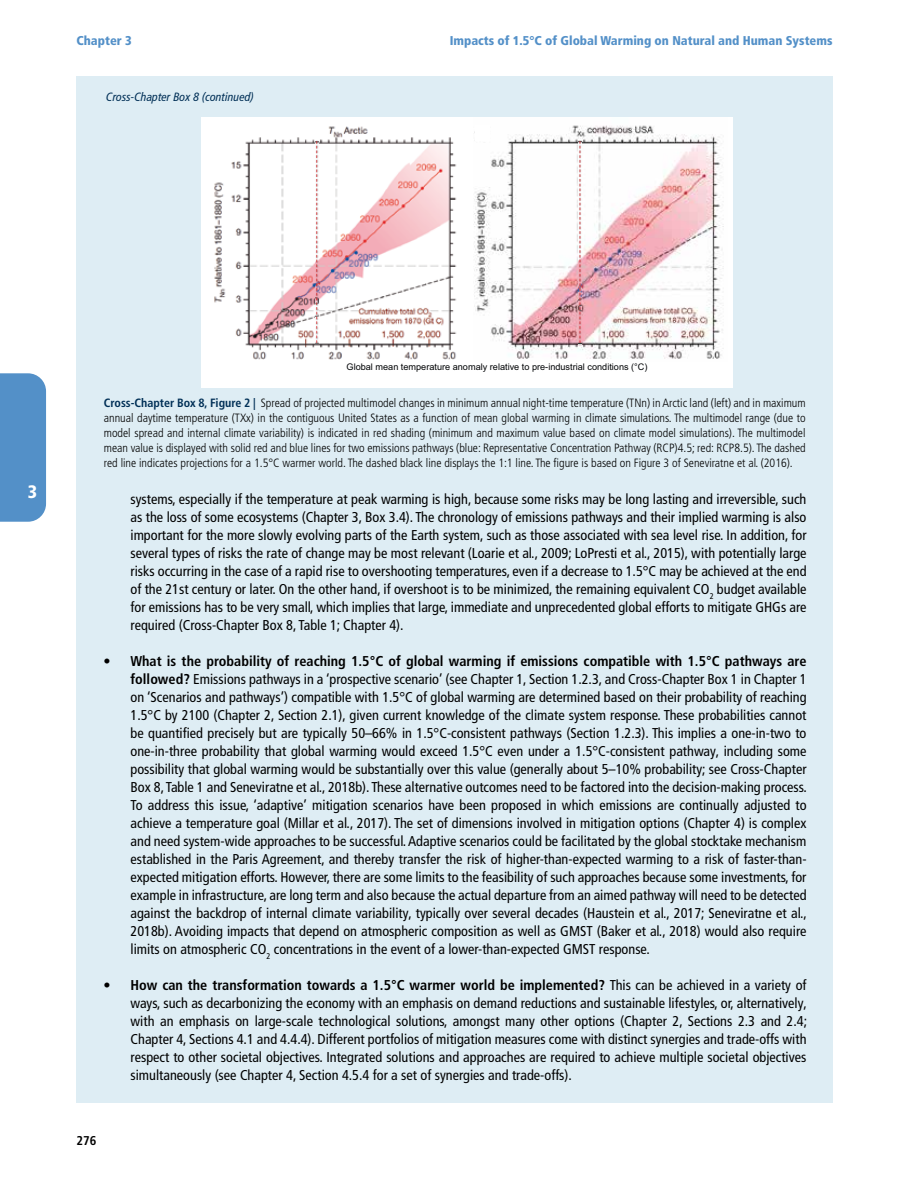
<style>
.page{position:relative;width:918px;height:1188px;background:#fff}
.page>*{position:absolute;margin:0;border:0;box-sizing:border-box;transform-origin:0 0}
.t1{font:900 condensed 18px "Frutiger LT Pro";color:#fff}
.t2{font:condensed 14.25px/18px "Frutiger LT Pro";color:#000;text-align:justify}
.t3{font:900 condensed 12.75px "Frutiger LT Pro";color:#5390c8}
.t4{font:700 condensed 12.75px "Frutiger LT Pro";color:#000}
.t5{font:300 condensed 12px/15px "Frutiger LT Pro";color:#000;text-align:justify}
.t6{font:italic condensed 12px "Frutiger LT Pro";color:#002f56}
.t7{font:9.15px "Arial";color:#010305}
.s1{font-weight:700;color:#002f56}
.s2{font-weight:700}
</style>
<div class="page">
<div style="left:0;top:373px;width:46px;height:149px;background:#5390c8"></div>
<div style="left:77px;top:77px;width:756px;height:1026px;background:#deedf4"></div>
<div style="left:201px;top:117px;width:531px;height:270px;background:#fff"></div>
<img style="left:214px;top:126px;width:243px;height:234px">
<img style="left:474px;top:125px;width:250px;height:234px">
<div style="left:210px;top:121px;width:15px;height:16px;background:#fff"></div>
<div style="left:475px;top:125px;width:15px;height:16px;background:#fff"></div>
<img style="left:315px;top:140px;width:3px;height:205px">
<svg style="left:316px;top:141px;width:1px;height:202px"></svg>
<img style="left:579px;top:140px;width:2px;height:205px">
<svg style="left:580px;top:141px;width:1px;height:202px"></svg>
<p class="t3" style="left:77px;top:33px;width:57px">Chapter 3</p>
<p class="t3" style="left:450px;top:33px;width:384px">Impacts of 1.5°C of Global Warming on Natural and Human Systems</p>
<p class="t6" style="left:106px;top:90px;width:149px">Cross-Chapter Box 8 (continued)</p>
<p class="t1" style="left:28px;top:481px;width:11px">3</p>
<p class="t7" style="left:347px;top:360px;width:302px">Global mean temperature anomaly relative to pre-industrial conditions (°C)</p>
<p class="t5" style="left:104px;top:395px;width:703px"><span class="s1">Cross-Chapter Box 8, Figure 2 |</span> Spread of projected multimodel changes in minimum annual night-time temperature (TNn) in Arctic land (left) and in maximum annual daytime temperature (TXx) in the contiguous United States as a function of mean global warming in climate simulations. The multimodel range (due to model spread and internal climate variability) is indicated in red shading (minimum and maximum value based on climate model simulations). The multimodel mean value is displayed with solid red and blue lines for two emissions pathways (blue: Representative Concentration Pathway (RCP)4.5; red: RCP8.5). The dashed red line indicates projections for a 1.5°C warmer world. The dashed black line displays the 1:1 line. The figure is based on Figure 3 of Seneviratne et al. (2016).</p>
<p class="t2" style="left:131px;top:490px;width:678px">systems, especially if the temperature at peak warming is high, because some risks may be long lasting and irreversible, such as the loss of some ecosystems (Chapter 3, Box 3.4). The chronology of emissions pathways and their implied warming is also important for the more slowly evolving parts of the Earth system, such as those associated with sea level rise. In addition, for several types of risks the rate of change may be most relevant (Loarie et al., 2009; LoPresti et al., 2015), with potentially large risks occurring in the case of a rapid rise to overshooting temperatures, even if a decrease to 1.5°C may be achieved at the end of the 21st century or later. On the other hand, if overshoot is to be minimized, the remaining equivalent CO<sub>2</sub> budget available for emissions has to be very small, which implies that large, immediate and unprecedented global efforts to mitigate GHGs are required (Cross-Chapter Box 8, Table 1; Chapter 4).</p>
<p class="t2" style="left:131px;top:652px;width:678px;text-indent:-27px">• <span class="s2">What is the probability of reaching 1.5°C of global warming if emissions compatible with 1.5°C pathways are followed?</span> Emissions pathways in a ‘prospective scenario’ (see Chapter 1, Section 1.2.3, and Cross-Chapter Box 1 in Chapter 1 on ‘Scenarios and pathways’) compatible with 1.5°C of global warming are determined based on their probability of reaching 1.5°C by 2100 (Chapter 2, Section 2.1), given current knowledge of the climate system response. These probabilities cannot be quantified precisely but are typically 50–66% in 1.5°C-consistent pathways (Section 1.2.3). This implies a one-in-two to one-in-three probability that global warming would exceed 1.5°C even under a 1.5°C-consistent pathway, including some possibility that global warming would be substantially over this value (generally about 5–10% probability; see Cross-Chapter Box 8, Table 1 and Seneviratne et al., 2018b). These alternative outcomes need to be factored into the decision-making process.<br>To address this issue, ‘adaptive’ mitigation scenarios have been proposed in which emissions are continually adjusted to achieve a temperature goal (Millar et al., 2017). The set of dimensions involved in mitigation options (Chapter 4) is complex and need system-wide approaches to be successful. Adaptive scenarios could be facilitated by the global stocktake mechanism established in the Paris Agreement, and thereby transfer the risk of higher-than-expected warming to a risk of faster-than&shy;expected mitigation efforts. However, there are some limits to the feasibility of such approaches because some investments, for example in infrastructure, are long term and also because the actual departure from an aimed pathway will need to be detected against the backdrop of internal climate variability, typically over several decades (Haustein et al., 2017; Seneviratne et al., 2018b). Avoiding impacts that depend on atmospheric composition as well as GMST (Baker et al., 2018) would also require limits on atmospheric CO<sub>2</sub> concentrations in the event of a lower-than-expected GMST response.</p>
<p class="t2" style="left:131px;top:976px;width:678px;text-indent:-27px">• <span class="s2">How can the transformation towards a 1.5°C warmer world be implemented?</span> This can be achieved in a variety of ways, such as decarbonizing the economy with an emphasis on demand reductions and sustainable lifestyles, or, alternatively, with an emphasis on large-scale technological solutions, amongst many other options (Chapter 2, Sections 2.3 and 2.4; Chapter 4, Sections 4.1 and 4.4.4). Different portfolios of mitigation measures come with distinct synergies and trade-offs with respect to other societal objectives. Integrated solutions and approaches are required to achieve multiple societal objectives simultaneously (see Chapter 4, Section 4.5.4 for a set of synergies and trade-offs).</p>
<p class="t4" style="left:77px;top:1133px;width:21px">276</p>
</div>
